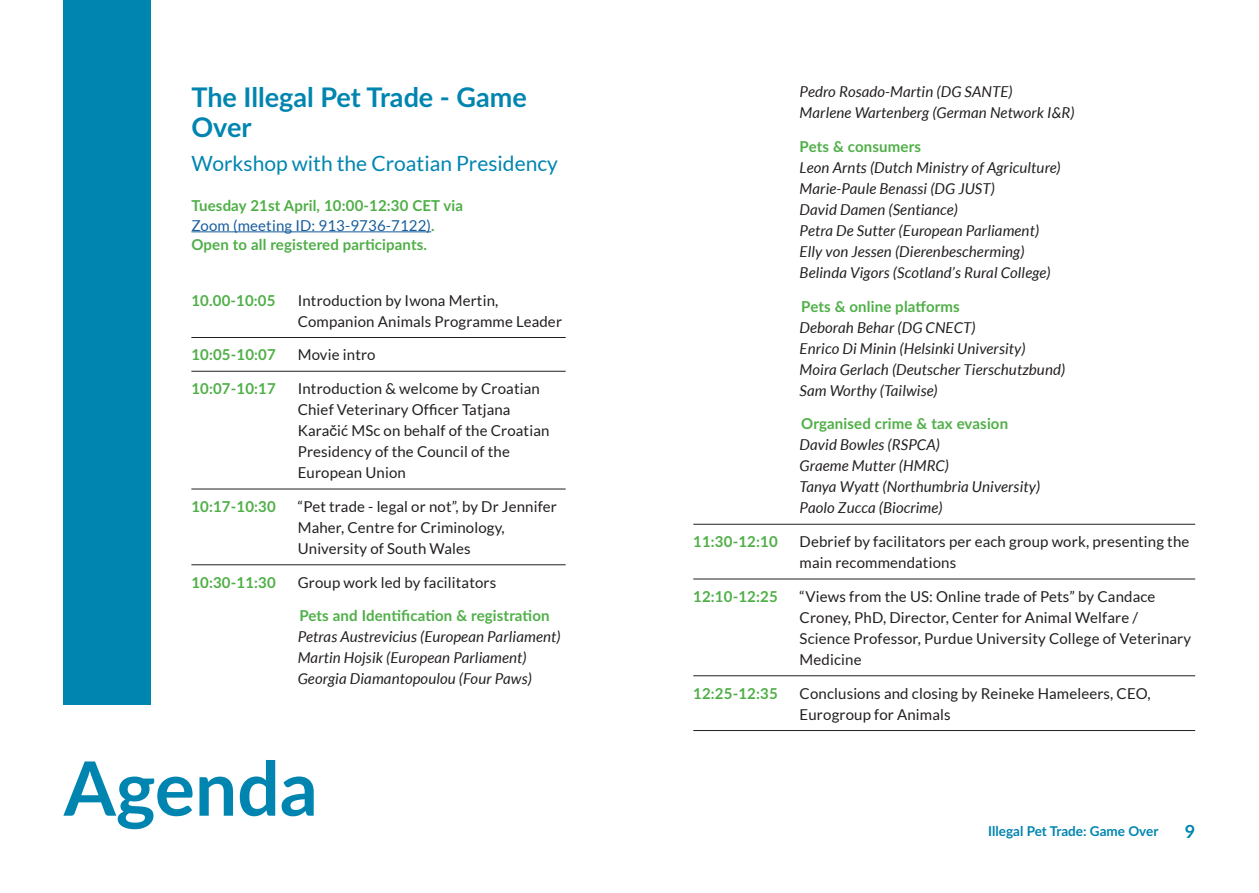
<style>
.page{position:relative;width:1259px;height:893px;background:#fff}
.page>*{position:absolute;margin:0;border:0;box-sizing:border-box;transform-origin:0 0}
.t1{font:700 75px "Lato";color:#0085b0}
.t2{font:700 27px/30px "Lato";color:#0085b0}
.t3{font:21px "Lato";color:#0085b0}
.t4{font:700 18px "Lato";color:#0085b0}
.t5{font:15px/21px "Lato";letter-spacing:.01em;color:#231f20}
.t6{font:italic 15px/21px "Lato";letter-spacing:.01em;color:#231f20}
.t7{font:700 15px/19.5px "Lato";letter-spacing:.01em;color:#4faf47}
.t8{font:700 13.5px "Lato";color:#0085b0}
.s1{font-weight:400;color:#175d9e}
.s2{font-family:"Arial"}
</style>
<div class="page">
<hr style="left:191px;top:231px;width:240px;height:1px;background:#175d9e">
<hr style="left:191px;top:337px;width:375px;height:1px;background:#231f20">
<hr style="left:191px;top:371px;width:375px;height:1px;background:#231f20">
<hr style="left:191px;top:489px;width:375px;height:1px;background:#231f20">
<hr style="left:191px;top:564px;width:375px;height:1px;background:#231f20">
<div style="left:64px;top:0;width:87px;height:705px;background:#0085b0"></div>
<hr style="left:693px;top:524px;width:502px;height:1px;background:#231f20">
<hr style="left:693px;top:579px;width:502px;height:1px;background:#231f20">
<hr style="left:693px;top:675px;width:502px;height:1px;background:#231f20">
<hr style="left:693px;top:730px;width:502px;height:1px;background:#231f20">
<h2 class="t2" style="left:191px;top:81px;width:337px">The Illegal Pet Trade - Game<br>Over</h2>
<h3 class="t3" style="left:191px;top:151px;width:368px">Workshop with the Croatian Presidency</h3>
<p class="t7" style="left:191px;top:195px;width:273px">Tuesday 21st April, 10:00-12:30 CET via<br><span class="s1">Zoom (meeting ID: 913-9736-7122)</span>.<br>Open to all registered participants.</p>
<p class="t7" style="left:191px;top:290px;width:86px">10.00-10:05</p>
<p class="t5" style="left:298px;top:290px;width:266px">Introduction by Iwona Mertin,<br>Companion Animals Programme Leader</p>
<p class="t7" style="left:191px;top:345px;width:86px">10:05-10:07</p>
<p class="t5" style="left:298px;top:344px;width:79px">Movie intro</p>
<p class="t7" style="left:191px;top:378px;width:86px">10:07-10:17</p>
<p class="t5" style="left:298px;top:378px;width:253px">Introduction &amp; welcome by Croatian<br>Chief Veterinary Officer Tatjana<br>Kara<span class="s2">č</span>ić MSc on behalf of the Croatian<br>Presidency of the Council of the<br>European Union</p>
<p class="t7" style="left:191px;top:496px;width:86px">10:17-10:30</p>
<p class="t5" style="left:298px;top:496px;width:261px">“Pet trade - legal or not”, by Dr Jennifer<br>Maher, Centre for Criminology,<br>University of South Wales</p>
<p class="t7" style="left:191px;top:572px;width:86px">10:30-11:30</p>
<p class="t5" style="left:298px;top:572px;width:200px">Group work led by facilitators</p>
<p class="t7" style="left:299px;top:606px;width:252px">Pets and Identification &amp; registration</p>
<p class="t6" style="left:298px;top:627px;width:264px">Petras Austrevicius (European Parliament)<br>Martin Hojsik (European Parliament)<br>Georgia Diamantopoulou (Four Paws)</p>
<h1 class="t1" style="left:64px;top:733px;width:255px">Agenda</h1>
<p class="t6" style="left:799px;top:82px;width:277px">Pedro Rosado-Martin (DG SANTE)<br>Marlene Wartenberg (German Network I&amp;R)</p>
<p class="t7" style="left:799px;top:136px;width:123px">Pets &amp; consumers</p>
<p class="t6" style="left:799px;top:157px;width:263px">Leon Arnts (Dutch Ministry of Agriculture)<br>Marie-Paule Benassi (DG JUST)<br>David Damen (Sentiance)<br>Petra De Sutter (European Parliament)<br>Elly von Jessen (Dierenbescherming)<br>Belinda Vigors (Scotland’s Rural College)</p>
<p class="t7" style="left:801px;top:296px;width:160px">Pets &amp; online platforms</p>
<p class="t6" style="left:799px;top:317px;width:267px">Deborah Behar (DG CNECT)<br>Enrico Di Minin (Helsinki University)<br>Moira Gerlach (Deutscher Tierschutzbund)<br>Sam Worthy (Tailwise)</p>
<p class="t7" style="left:801px;top:414px;width:208px">Organised crime &amp; tax evasion</p>
<p class="t6" style="left:799px;top:435px;width:242px">David Bowles (RSPCA)<br>Graeme Mutter (HMRC)<br>Tanya Wyatt (Northumbria University)<br>Paolo Zucca (Biocrime)</p>
<p class="t7" style="left:693px;top:531px;width:86px">11:30-12:10</p>
<p class="t5" style="left:799px;top:531px;width:391px">Debrief by facilitators per each group work, presenting the main recommendations</p>
<p class="t7" style="left:693px;top:586px;width:86px">12:10-12:25</p>
<p class="t5" style="left:799px;top:586px;width:393px">“Views from the US: Online trade of Pets” by Candace Croney, PhD, Director, Center for Animal Welfare / Science Professor, Purdue University College of Veterinary Medicine</p>
<p class="t7" style="left:693px;top:683px;width:86px">12:25-12:35</p>
<p class="t5" style="left:799px;top:683px;width:353px">Conclusions and closing by Reineke Hameleers, CEO,<br>Eurogroup for Animals</p>
<p class="t8" style="left:988px;top:821px;width:172px">Illegal Pet Trade: Game Over</p>
<p class="t4" style="left:1184px;top:819px;width:12px">9</p>
</div>
